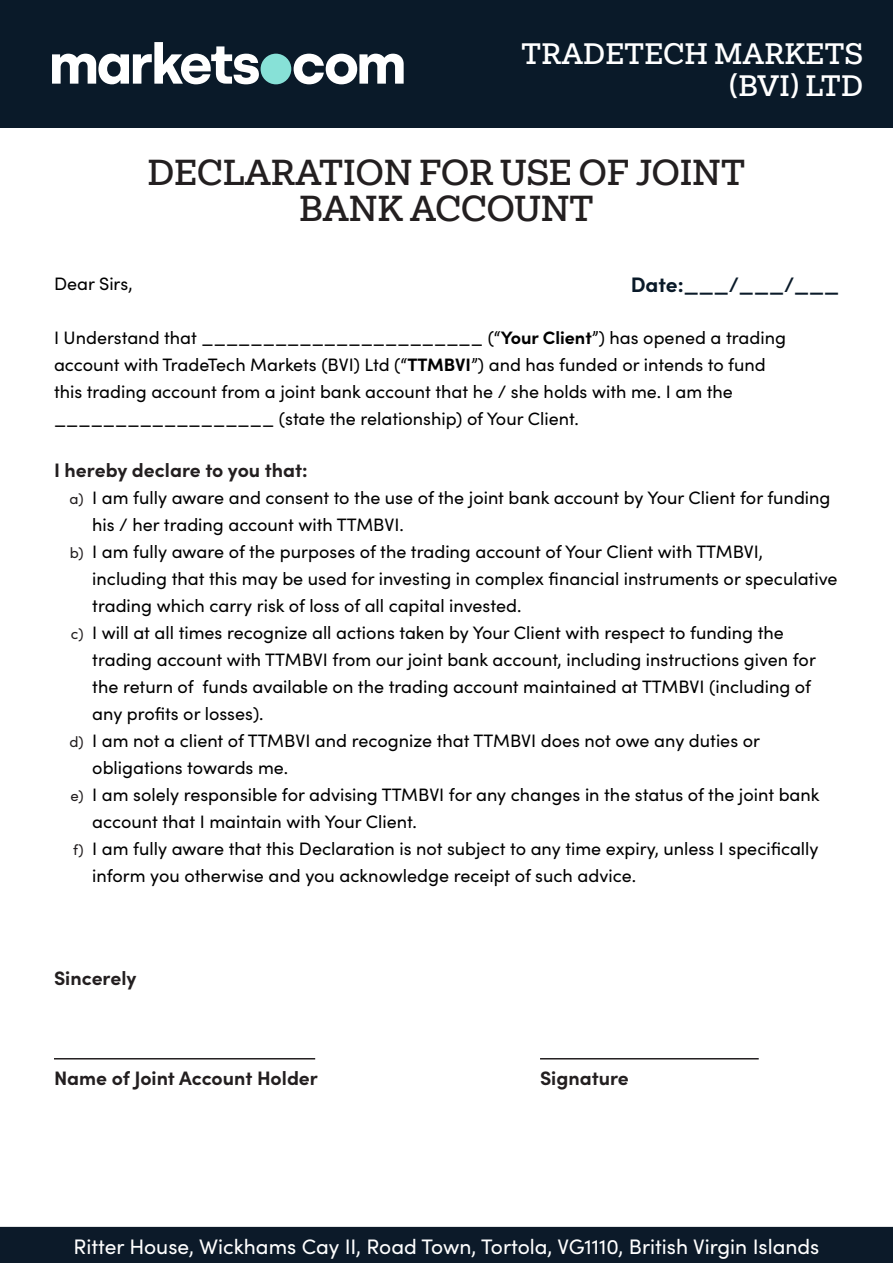
<style>
.page{position:relative;width:893px;height:1263px;background:#fff}
.page>*{position:absolute;margin:0;border:0;box-sizing:border-box;transform-origin:0 0}
.t1{font:500 33px/36px "Mokoko";letter-spacing:-.01em;color:#231f20;text-align:center}
.t2{font:500 27px/32.4px "Mokoko";color:#fff;text-align:right}
.t3{font:21px "Sofia Pro";color:#fff}
.t4{font:700 21px "Sofia Pro";color:#0a1a29}
.t5{font:700 19.5px "Sofia Pro";color:#231f20}
.t6{font:18px/27px "Sofia Pro";color:#000}
.t7{font:15px "Sofia Pro";color:#231f20}
.s1{font-weight:700}
</style>
<div class="page">
<div style="left:0;top:0;width:893px;height:128px;background:#0a1a29"></div>
<svg style="left:52px;top:42px;width:352px;height:42px"></svg>
<div style="left:0;top:1227px;width:893px;height:36px;background:#0c1a29"></div>
<hr style="left:54px;top:1058px;width:261px;height:1px;background:#231f20">
<hr style="left:540px;top:1058px;width:219px;height:1px;background:#231f20">
<h2 class="t2" style="left:521px;top:38px;width:344px">TRADETECH MARKETS (BVI) LTD</h2>
<p class="t1" style="left:148px;top:154px;width:599px">DECLARATION FOR USE OF JOINT<br>BANK ACCOUNT</p>
<p class="t4" style="left:631px;top:268px;width:210px">Date _: __ _/ __ _/ __</p>
<p class="t6" style="left:54px;top:269px;width:80px">Dear Sirs,</p>
<p class="t6" style="left:54px;top:323px;width:733px">I Understand that _______________________ (“<span class="s1">Your Client</span>”) has opened a trading account with TradeTech Markets (BVI) Ltd (“<span class="s1">TTMBVI</span>”) and has funded or intends to fund this trading account from a joint bank account that he / she holds with me I. am the __________________ (state the relationship) of Your Client.</p>
<p class="t5" style="left:54px;top:456px;width:255px">I hereby declare to you that:</p>
<p class="t6" style="left:92px;top:484px;width:740px">I am fully aware and consent to the use of the joint bank account by Your Client for funding</p>
<p class="t7" style="left:69px;top:488px;width:16px">a)</p>
<p class="t7" style="left:70px;top:542px;width:15px">)b</p>
<p class="t7" style="left:71px;top:623px;width:14px">)c</p>
<p class="t7" style="left:69px;top:731px;width:16px">d)</p>
<p class="t7" style="left:71px;top:785px;width:15px">)e</p>
<p class="t7" style="left:73px;top:839px;width:12px">)f</p>
<p class="t6" style="left:92px;top:511px;width:313px">his / her trading account with TTMBVI.</p>
<p class="t6" style="left:92px;top:538px;width:672px">I am fully aware of the purposes of the trading account of Your Client with TTMBVI,</p>
<p class="t6" style="left:92px;top:565px;width:747px">including that this may be used for investing in complex financial instruments or speculative trading which carry risk of loss of all capital invested.</p>
<p class="t6" style="left:92px;top:619px;width:693px">I will at all times recognize all actions taken by Your Client with respect to funding the</p>
<p class="t6" style="left:92px;top:646px;width:725px;text-align:right">trading account with TTMBVI from our joint bank account, including instructions given for funds available on the trading account maintained at TTMBVI (including of</p>
<p class="t6" style="left:92px;top:673px;width:173px">the return of<br>any profits or losses .(</p>
<p class="t6" style="left:92px;top:727px;width:669px">I am not a client of TTMBVI and recognize that TTMBVI does not owe any duties or</p>
<p class="t6" style="left:92px;top:754px;width:197px">obligations towards me.</p>
<p class="t6" style="left:92px;top:781px;width:729px">I am solely responsible for advising TTMBVI for any changes in the status of the joint bank</p>
<p class="t6" style="left:92px;top:808px;width:326px">account that I maintain with Your Client.</p>
<p class="t6" style="left:92px;top:835px;width:728px">I am fully aware that this Declaration is not subject to any time expiry, unless I specifically</p>
<p class="t6" style="left:92px;top:862px;width:545px">inform you otherwise and you acknowledge receipt of such advice.</p>
<p class="t5" style="left:54px;top:963px;width:84px">Sincerely</p>
<p class="t5" style="left:54px;top:1063px;width:265px">Name of Joint Account Holder</p>
<p class="t5" style="left:540px;top:1063px;width:90px">Signature</p>
<p class="t3" style="left:74px;top:1231px;width:747px">Ritter House, Wickhams Cay ,I I Road Town, Tortola, VG1110, British Virgin Islands</p>
</div>
